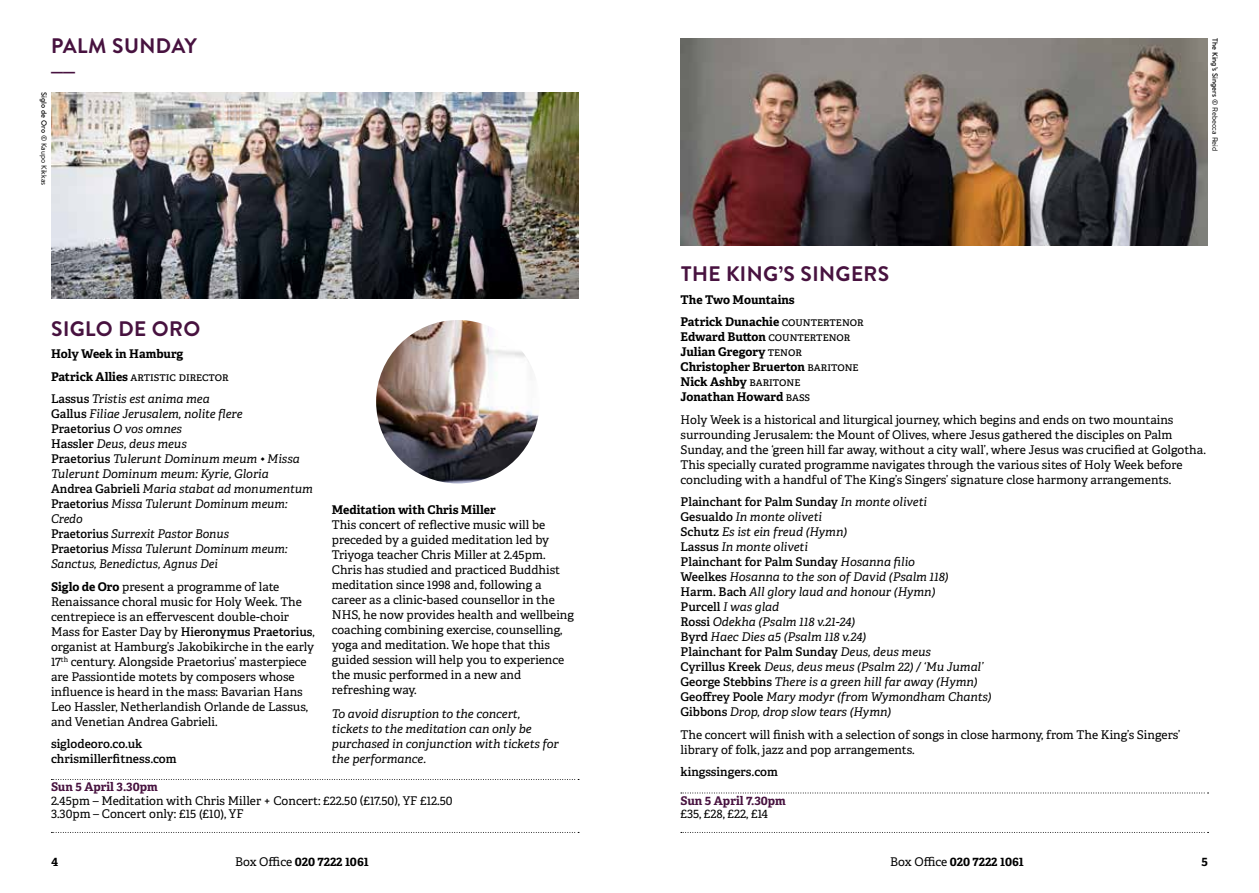
<style>
.page{position:relative;width:1259px;height:893px;background:#fff}
.page>*{position:absolute;margin:0;border:0;box-sizing:border-box;transform-origin:0 0}
.t1{font:700 21px "Brandon Text";letter-spacing:.02em;color:#47123f}
.t2{font:12px/15px "Adelle";color:#000}
.t3{font:italic 12px/15px "Adelle";color:#000}
.t4{font:700 12px/15px "Adelle";color:#000}
.t5{font:600 12px/15px "Adelle";color:#000}
.t6{font:700 12px "Adelle";color:#47123f}
.t7{font:800 12px "Adelle";color:#47123f}
.t8{font:500 7.5px "Brandon Text";color:#000}
.t9{font:7.5px "Brandon Text";color:#000}
.s1{font-weight:500}
.s2{font-weight:400}
.s3{font-weight:600}
.s4{font-weight:400;font-style:italic}
.s5{font-weight:600;font-style:normal}
.s6{font-size:9px}
.s7{font-weight:700}
</style>
<div class="page">
<svg style="left:681px;top:793px;width:527px;height:1px"></svg>
<svg style="left:681px;top:832px;width:527px;height:1px"></svg>
<svg style="left:51px;top:779px;width:528px;height:1px"></svg>
<svg style="left:51px;top:832px;width:528px;height:1px"></svg>
<img style="left:680px;top:38px;width:528px;height:208px">
<img style="left:51px;top:92px;width:527px;height:207px">
<img style="left:376px;top:320px;width:163px;height:163px;border-radius:82px">
<h1 class="t1" style="left:51px;top:31px;width:147px">PALM SUNDAY</h1>
<p class="t7" style="left:51px;top:64px;width:25px">——</p>
<p class="t9" style="left:49px;top:92px;width:94px;rotate:90deg"><span class="s1">Siglo de Oro</span> © Kaupo Kikkas</p>
<h1 class="t1" style="left:51px;top:314px;width:151px">SIGLO DE ORO</h1>
<p class="t4" style="left:51px;top:343px;width:179px;line-height:22.5px">Holy Week in Hamburg<br>Patrick Allies <span class="s2">artistic director<br></span><span class="s3">Lassus</span> <span class="s4">Tristis est anima mea</span></p>
<p class="t3" style="left:51px;top:407px;width:263px"><span class="s5">Gallus</span> Filiae Jerusalem, nolite flere<br><span class="s5">Praetorius</span> O vos omnes<br><span class="s5">Hassler</span> Deus, deus meus<br><span class="s5">Praetorius</span> Tulerunt Dominum meum <span class="s6">•</span> Missa<br>Tulerunt Dominum meum: Kyrie, Gloria<br><span class="s5">Andrea Gabrieli</span> Maria stabat ad monumentum<br><span class="s5">Praetorius</span> Missa Tulerunt Dominum meum:<br>Credo<br><span class="s5">Praetorius</span> Surrexit Pastor Bonus<br><span class="s5">Praetorius</span> Missa Tulerunt Dominum meum:<br>Sanctus, Benedictus, Agnus Dei</p>
<p class="t2" style="left:51px;top:579px;width:265px"><span class="s7">Siglo de Oro</span> present a programme of late Renaissance choral music for Holy Week. The centrepiece is an effervescent double-choir Mass for Easter Day by <span class="s3">Hieronymus Praetorius</span>, organist at Hamburg’s Jakobikirche in the early 17<sup>th</sup> century. Alongside Praetorius’ masterpiece are Passiontide motets by composers whose influence is heard in the mass: Bavarian Hans Leo Hassler, Netherlandish Orlande de Lassus, and Venetian Andrea Gabrieli.</p>
<p class="t5" style="left:51px;top:737px;width:127px">siglodeoro.co.uk chrismillerfitness.com</p>
<p class="t6" style="left:51px;top:779px;width:108px">Sun 5 April 3.30pm</p>
<p class="t2" style="left:51px;top:794px;width:403px;line-height:13.5px">2.45pm – Meditation with Chris Miller + Concert: £22.50 (£17.50), YF £12.50<br>3.30pm – Concert only: £15 (£10), YF</p>
<p class="t4" style="left:332px;top:503px;width:166px">Meditation with Chris Miller</p>
<p class="t2" style="left:332px;top:518px;width:244px">This concert of reflective music will be preceded by a guided meditation led by Triyoga teacher Chris Miller at 2.45pm.<br>Chris has studied and practiced Buddhist meditation since 1998 and, following a career as a clinic-based counsellor in the NHS, he now provides health and wellbeing coaching combining exercise, counselling, yoga and meditation. We hope that this guided session will help you to experience the music performed in a new and refreshing way.</p>
<p class="t3" style="left:332px;top:707px;width:229px">To avoid disruption to the concert, tickets to the meditation can only be purchased in conjunction with tickets for the performance.</p>
<p class="t8" style="left:1220px;top:38px;width:114px;rotate:90deg">The King’s Singers <span class="s2">© Rebecca Reid</span></p>
<h1 class="t1" style="left:680px;top:259px;width:210px">THE KING’S SINGERS</h1>
<p class="t4" style="left:680px;top:288px;width:185px;line-height:22.5px">The Two Mountains<br>Patrick Dunachie <span class="s2">countertenor</span></p>
<p class="t4" style="left:680px;top:330px;width:179px">Edward Button <span class="s2">countertenor<br></span>Julian Gregory <span class="s2">tenor<br></span>Christopher Bruerton <span class="s2">baritone<br></span>Nick Ashby <span class="s2">baritone<br></span>Jonathan Howard <span class="s2">bass</span></p>
<p class="t2" style="left:680px;top:412px;width:527px">Holy Week is a historical and liturgical journey, which begins and ends on two mountains surrounding Jerusalem: the Mount of Olives, where Jesus gathered the disciples on Palm Sunday, and the ‘green hill far away, without a city wall’, where Jesus was crucified at Golgotha.<br>This specially curated programme navigates through the various sites of Holy Week before concluding with a handful of The King’s Singers’ signature close harmony arrangements.</p>
<p class="t3" style="left:680px;top:495px;width:313px"><span class="s5">Plainchant for Palm Sunday</span> In monte oliveti<br><span class="s5">Gesualdo</span> In monte oliveti<br><span class="s5">Schutz</span> Es ist ein freud (Hymn)<br><span class="s5">Lassus</span> In monte oliveti<br><span class="s5">Plainchant for Palm Sunday</span> Hosanna filio<br><span class="s5">Weelkes</span> Hosanna to the son of David (Psalm 118)<br><span class="s5">Harm. Bach</span> All glory laud and honour (Hymn)<br><span class="s5">Purcell</span> I was glad<br><span class="s5">Rossi</span> Odekha (Psalm 118 v.21-24)<br><span class="s5">Byrd</span> Haec Dies a5 (Psalm 118 v.24)<br><span class="s5">Plainchant for Palm Sunday</span> Deus, deus meus<br><span class="s5">Cyrillus Kreek</span> Deus, deus meus (Psalm 22) / ‘Mu Jumal’ <span class="s5">George Stebbins</span> There is a green hill far away (Hymn)<br><span class="s5">Geoffrey Poole</span> Mary modyr (from Wymondham Chants)<br><span class="s5">Gibbons</span> Drop, drop slow tears (Hymn)</p>
<p class="t2" style="left:680px;top:727px;width:501px">The concert will finish with a selection of songs in close harmony, from The King’s Singers’ library of folk, jazz and pop arrangements.</p>
<p class="t5" style="left:680px;top:765px;width:99px">kingssingers.com</p>
<p class="t6" style="left:680px;top:793px;width:107px">Sun 5 April 7.30pm</p>
<p class="t2" style="left:680px;top:807px;width:89px">£35, £28, £22, £14</p>
<p class="t4" style="left:51px;top:854px;width:9px">4</p>
<p class="t4" style="left:235px;top:854px;width:135px"><span class="s2">Box Office</span> 020 7222 1061</p>
<p class="t4" style="left:890px;top:854px;width:135px"><span class="s2">Box Office</span> 020 7222 1061</p>
<p class="t4" style="left:1201px;top:854px;width:8px">5</p>
</div>
